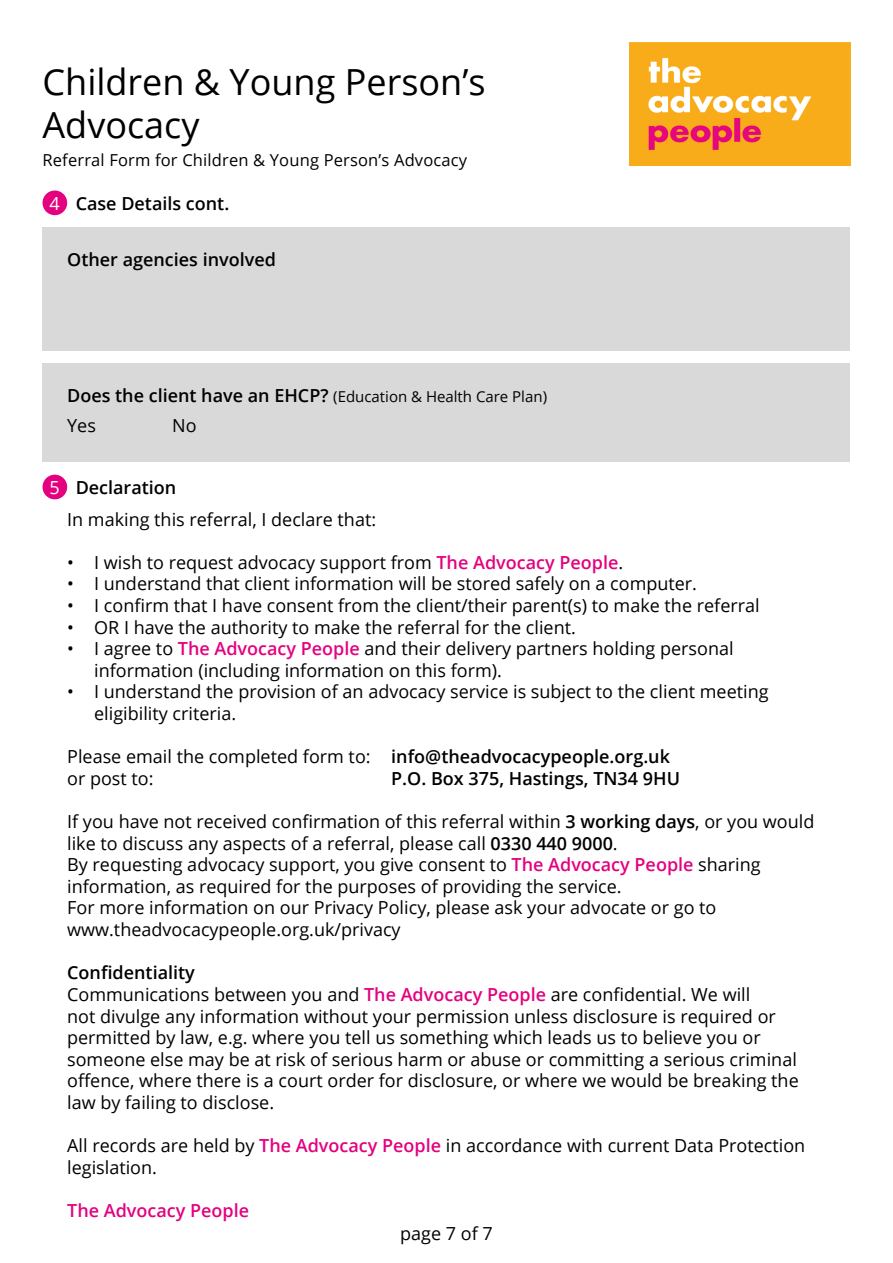
<style>
.page{position:relative;width:893px;height:1263px;background:#fff}
.page>*{position:absolute;margin:0;border:0;box-sizing:border-box;transform-origin:0 0}
.t1{font:36px/43.2px "Open Sans";color:#000}
.t2{font:18px/21.6px "Open Sans";color:#000}
.t3{font:600 18px "Open Sans";color:#000}
.t4{font:600 18px "Open Sans";color:#e4007f}
.t5{font:16.5px "Open Sans";letter-spacing:.01em;color:#000}
.t6{font:15px "Open Sans";color:#000}
.s1{font-weight:400;color:#fff}
.s2{font-weight:600;font-size:18px}
.s3{font-weight:600;color:#e4007f}
.s4{font-weight:600}
</style>
<div class="page">
<img style="left:629px;top:43px;width:221px;height:123px">
<div style="left:43px;top:228px;width:807px;height:123px;background:#d9d9d9"></div>
<div style="left:43px;top:190px;width:24px;height:25px;background:#e4007f;border-radius:50%"></div>
<div style="left:43px;top:363px;width:807px;height:99px;background:#d9d9d9"></div>
<div style="left:43px;top:475px;width:24px;height:24px;background:#e4007f;border-radius:50%"></div>
<h1 class="t1" style="left:43px;top:59px;width:445px">Children &amp; Young Person’s<br>Advocacy</h1>
<p class="t5" style="left:43px;top:149px;width:426px">Referral Form for Children &amp; Young Person’s Advocacy</p>
<p class="t3" style="left:49px;top:191px;width:181px"><span class="s1">4</span> Case Details cont.</p>
<p class="t3" style="left:67px;top:247px;width:210px">Other agencies involved</p>
<p class="t6" style="left:67px;top:386px;width:481px"><span class="s2">Does the client have an EHCP?</span> (Education &amp; Health Care Plan)</p>
<p class="t2" style="left:67px;top:414px;width:30px">Yes</p>
<p class="t2" style="left:172px;top:414px;width:26px">No</p>
<p class="t3" style="left:49px;top:475px;width:128px"><span class="s1">5</span> Declaration</p>
<p class="t2" style="left:67px;top:508px;width:310px">In making this referral, I declare that:</p>
<p class="t2" style="left:67px;top:551px;width:558px">• I wish to request advocacy support from <span class="s3">The Advocacy People</span>.</p>
<p class="t2" style="left:67px;top:573px;width:631px">• I understand that client information will be stored safely on a computer.</p>
<p class="t2" style="left:67px;top:594px;width:694px">• I confirm that I have consent from the client/their parent(s) to make the referral</p>
<p class="t2" style="left:67px;top:616px;width:510px">• OR I have the authority to make the referral for the client.</p>
<p class="t2" style="left:94px;top:637px;width:641px;text-indent:-27px">• I agree to <span class="s3">The Advocacy People</span> and their delivery partners holding personal information (including information on this form).</p>
<p class="t2" style="left:94px;top:681px;width:676px;text-indent:-27px">• I understand the provision of an advocacy service is subject to the client meeting eligibility criteria.</p>
<p class="t2" style="left:67px;top:745px;width:604px">Please email the completed form to: <span class="s4">info@theadvocacypeople.org.uk </span>or post to:</p>
<p class="t3" style="left:391px;top:766px;width:290px">P.O. Box 375, Hastings, TN34 9HU</p>
<p class="t2" style="left:67px;top:810px;width:749px">If you have not received confirmation of this referral within <span class="s4">3 working days</span>, or you would like to discuss any aspects of a referral, please call <span class="s4">0330 440 9000</span>.<br>By requesting advocacy support, you give consent to <span class="s3">The Advocacy People</span> sharing information, as required for the purposes of providing the service.<br>For more information on our Privacy Policy, please ask your advocate or go to www.theadvocacypeople.org.uk/privacy</p>
<p class="t2" style="left:67px;top:961px;width:733px"><span class="s4">Confidentiality<br></span>Communications between you and <span class="s3">The Advocacy People</span> are confidential. We will<br>not divulge any information without your permission unless disclosure is required or permitted by law, e.g. where you tell us something which leads us to believe you or someone else may be at risk of serious harm or abuse or committing a serious criminal offence, where there is a court order for disclosure, or where we would be breaking the law by failing to disclose.</p>
<p class="t2" style="left:67px;top:1134px;width:740px">All records are held by <span class="s3">The Advocacy People</span> in accordance with current Data Protection legislation.</p>
<p class="t4" style="left:67px;top:1198px;width:184px">The Advocacy People</p>
<p class="t2" style="left:400px;top:1222px;width:94px">page 7 of 7</p>
</div>
